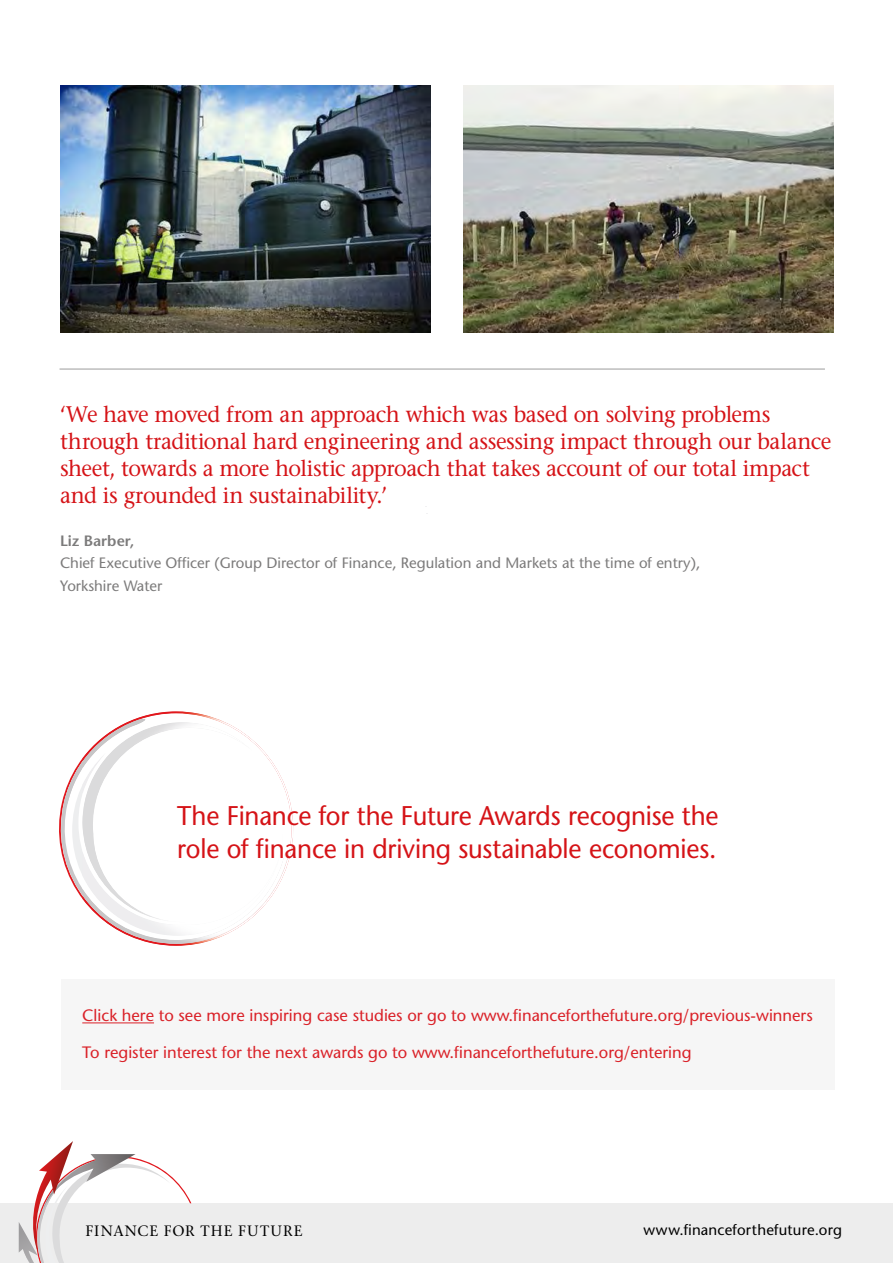
<style>
.page{position:relative;width:893px;height:1263px;background:#fff}
.page>*{position:absolute;margin:0;border:0;box-sizing:border-box;transform-origin:0 0}
.t1{font:27px/33px "Stone Sans";letter-spacing:-.01em;color:#d51317;scale:.95 1}
.t2{font:22.5px/27px "Stone Serif";letter-spacing:-.02em;color:#d51317;scale:.95 1}
.t3{font:16.5px "Stone Sans";color:#da2128}
.t4{font:15px/22.2px "Stone Sans";color:#7c7b7b}
.t5{font:15px "Stone Sans";letter-spacing:.015em;color:#000}
.t6{font:15px "Stone Serif";letter-spacing:.07em;color:#000}
.t7{font:600 15px "Stone Sans";color:#7c7b7b}
</style>
<div class="page">
<div style="left:0;top:1203px;width:893px;height:60px;background:#ededed"></div>
<svg style="left:19px;top:1141px;width:172px;height:122px"></svg>
<hr style="left:60px;top:369px;width:765px;height:1px;background:#9d9d9c">
<img style="left:61px;top:85px;width:370px;height:248px">
<img style="left:464px;top:85px;width:370px;height:248px">
<svg style="left:59px;top:795px;width:5px;height:67px"></svg>
<svg style="left:64px;top:757px;width:19px;height:143px"></svg>
<img style="left:135px;top:711px;width:159px;height:235px">
<img style="left:83px;top:719px;width:205px;height:225px">
<img style="left:83px;top:719px;width:63px;height:49px">
<div style="left:61px;top:979px;width:773px;height:111px;background:#f6f6f6"></div>
<hr style="left:82px;top:1022px;width:72px;height:1px;background:#da2128">
<p class="t2" style="left:60px;top:400px;width:814px">‘We have moved from an approach which was based on solving problems through traditional hard engineering and assessing impact through our balance sheet, towards a more holistic approach that takes account of our total impact and is grounded in sustainability.’</p>
<p class="t7" style="left:60px;top:532px;width:76px">Liz Barber,</p>
<p class="t4" style="left:60px;top:552px;width:642px">Chief Executive Officer (Group Director of Finance, Regulation and Markets at the time of entry),<br>Yorkshire Water</p>
<p class="t1" style="left:177px;top:799px;width:571px">The Finance for the Future Awards recognise the role of finance in driving sustainable economies.</p>
<p class="t3" style="left:82px;top:1006px;width:732px">Click here to see more inspiring case studies or go to www.financeforthefuture.org/previous-winners</p>
<p class="t3" style="left:82px;top:1042px;width:611px">To register interest for the next awards go to www.financeforthefuture.org/entering</p>
<p class="t6" style="left:85px;top:1222px;width:219px">FINANCE FOR THE FUTURE</p>
<p class="t5" style="left:643px;top:1221px;width:200px">www.financeforthefuture.org</p>
</div>
